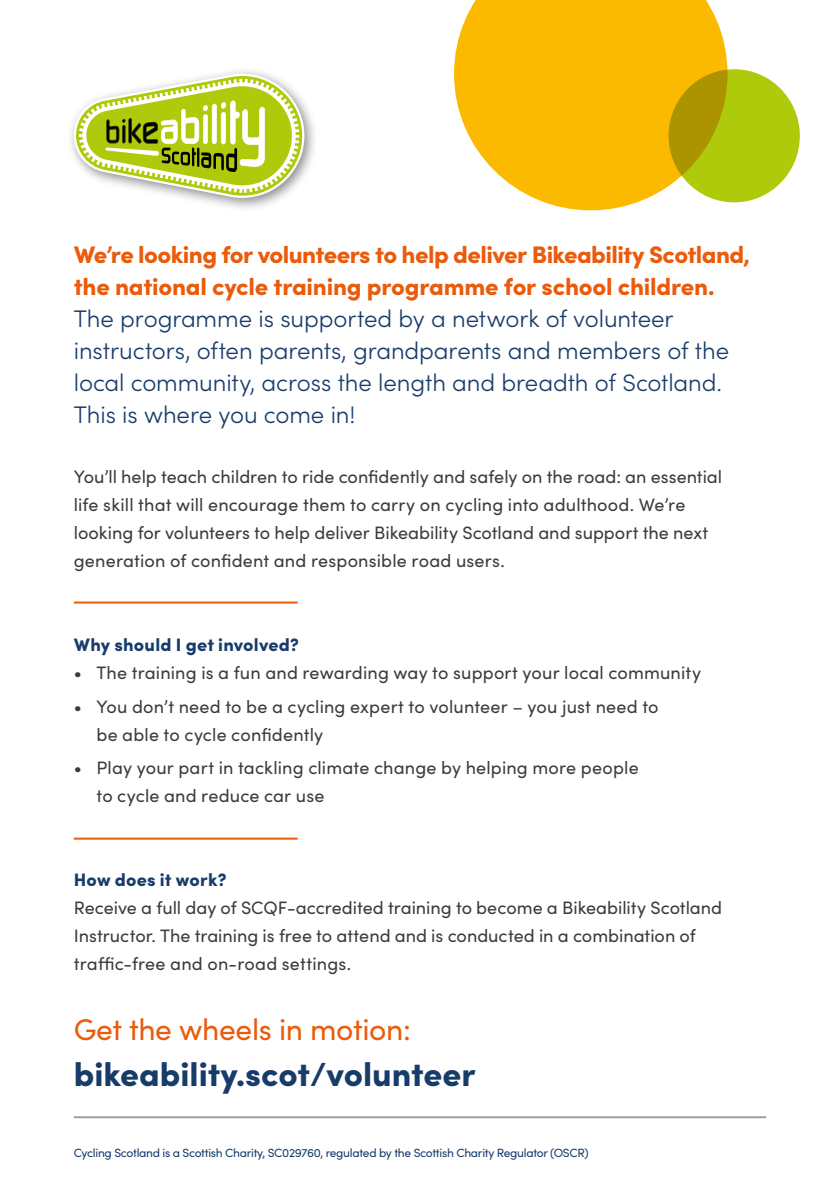
<style>
.page{position:relative;width:840px;height:1191px;background:#fff}
.page>*{position:absolute;margin:0;border:0;box-sizing:border-box;transform-origin:0 0}
.t1{font:900 33.6px "Sofia Pro";color:#183c6a}
.t2{font:30px "Sofia Pro";letter-spacing:-.01em;color:#ea5b0b}
.t3{font:300 24px/32px "Sofia Pro";letter-spacing:-.005em;color:#183c6a}
.t4{font:900 24px/32px "Sofia Pro";letter-spacing:-.02em;color:#ea5b0b}
.t5{font:18px/28px "Sofia Pro";letter-spacing:.005em;color:#3c3c3b}
.t6{font:900 18px "Sofia Pro";letter-spacing:.015em;color:#183c6a}
.t7{font:12px "Sofia Pro";letter-spacing:-.025em;color:#183c6a}
</style>
<div class="page">
<hr style="left:74px;top:1116px;width:691px;height:2px;background:#9d9d9c">
<svg style="left:454px;top:0;width:273px;height:210px;background:#fbc321"></svg>
<div style="left:67px;top:66px;width:251px;height:146px;background:#000;opacity:.45"></div>
<svg style="left:74px;top:74px;width:230px;height:124px"></svg>
<svg style="left:668px;top:69px;width:131px;height:133px;background:#aeba08"></svg>
<hr style="left:74px;top:601px;width:223px;height:2px;background:#ea5b0b">
<hr style="left:74px;top:837px;width:223px;height:2px;background:#ea5b0b">
<h3 class="t4" style="left:74px;top:236px;width:677px">We’re looking for volunteers to help deliver Bikeability Scotland, the national cycle training programme for school children.</h3>
<h3 class="t3" style="left:74px;top:301px;width:656px">The programme is supported by a network of volunteer instructors, often parents, grandparents and members of the local community, across the length and breadth of Scotland.<br>This is where you come in!</h3>
<p class="t5" style="left:74px;top:461px;width:649px">You’ll help teach children to ride confidently and safely on the road: an essential life skill that will encourage them to carry on cycling into adulthood. We’re looking for volunteers to help deliver Bikeability Scotland and support the next generation of confident and responsible road users.</p>
<p class="t6" style="left:74px;top:630px;width:226px">Why should I get involved?</p>
<p class="t5" style="left:74px;top:657px;width:628px">• The training is a fun and rewarding way to support your local community</p>
<p class="t5" style="left:96px;top:691px;width:563px;text-indent:-23px">• You don’t need to be a cycling expert to volunteer – you just need to be able to cycle confidently</p>
<p class="t5" style="left:96px;top:753px;width:543px;text-indent:-23px">• Play your part in tackling climate change by helping more people to cycle and reduce car use</p>
<p class="t6" style="left:74px;top:866px;width:154px">How does it work?</p>
<p class="t5" style="left:74px;top:893px;width:649px">Receive a full day of SCQF-accredited training to become a Bikeability Scotland<br>Instructor. The training is free to attend and is conducted in a combination of traffic-free and on-road settings.</p>
<h2 class="t2" style="left:74px;top:1008px;width:338px">Get the wheels in motion:</h2>
<h1 class="t1" style="left:74px;top:1048px;width:403px">bikeability.scot/volunteer</h1>
<p class="t7" style="left:74px;top:1144px;width:516px">Cycling Scotland is a Scottish Charity, SC029760, regulated by the Scottish Charity Regulator (OSCR)</p>
</div>
